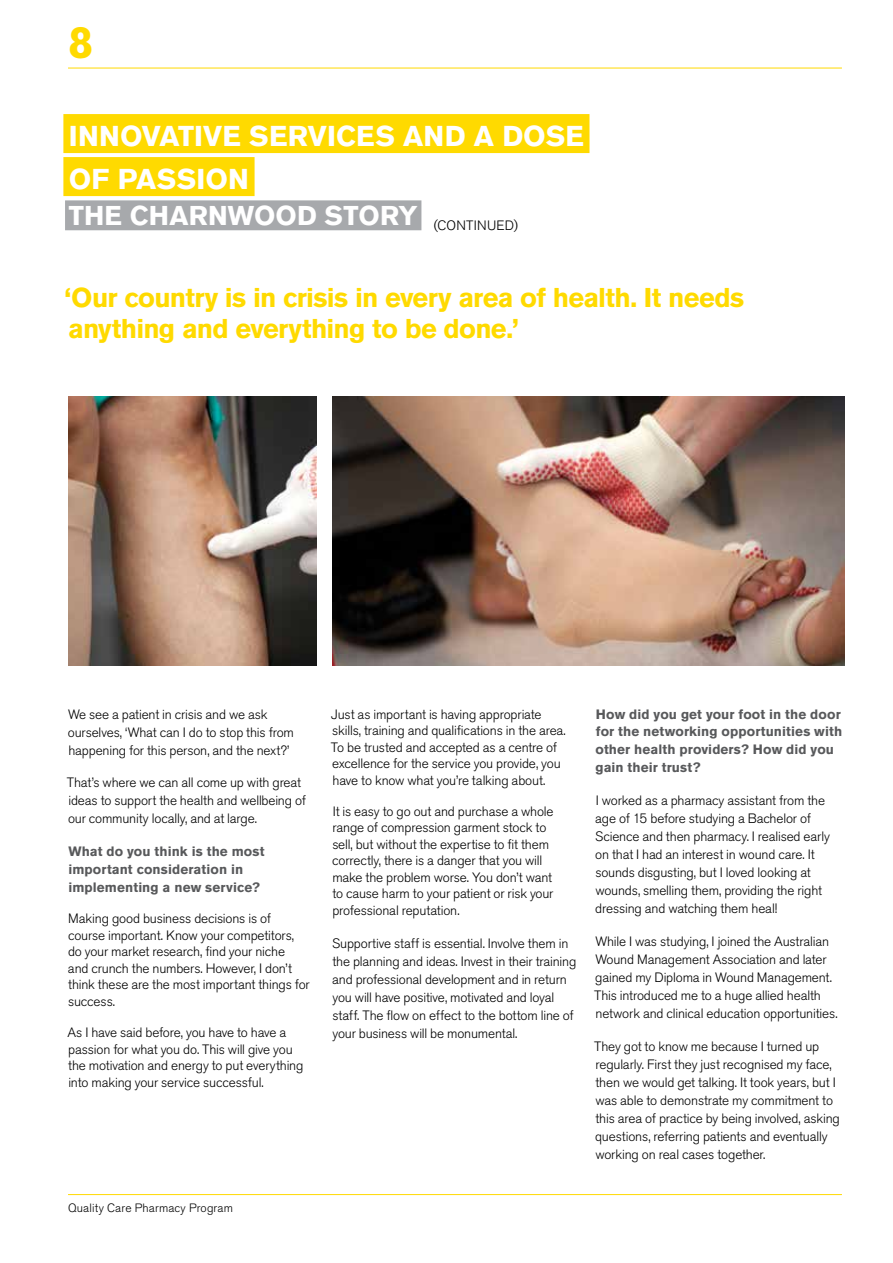
<style>
.page{position:relative;width:893px;height:1263px;background:#fff}
.page>*{position:absolute;margin:0;border:0;box-sizing:border-box;transform-origin:0 0}
.t1{font:700 45px "Akzidenz Grotesk BE";color:#ffda00}
.t2{font:700 28.5px/43px "Akzidenz Grotesk BE";letter-spacing:.005em;color:#fff}
.t3{font:700 27px/31.5px "Akzidenz Grotesk BE";letter-spacing:-.025em;color:#ffda00}
.t4{font:700 27px "Akzidenz Grotesk BE";letter-spacing:.005em;color:#fff}
.t5{font:300 13.5px/18px "Akzidenz Grotesk BE";letter-spacing:-.01em;color:#000}
.t6{font:700 13.5px/17.9px "Akzidenz Grotesk BE";letter-spacing:.01em;color:#58595b}
.t7{font:300 12px "Akzidenz Grotesk BE";letter-spacing:.02em;color:#000}
</style>
<div class="page">
<hr style="left:68px;top:1194px;width:774px;height:1px;background:#ffda00">
<hr style="left:68px;top:68px;width:774px;height:1px;background:#ffda00">
<div style="left:63px;top:114px;width:526px;height:39px;background:#ffda00"></div>
<div style="left:63px;top:157px;width:192px;height:39px;background:#ffda00"></div>
<div style="left:65px;top:200px;width:356px;height:30px;background:#a7a9ac"></div>
<img style="left:333px;top:396px;width:511px;height:269px">
<img style="left:68px;top:396px;width:249px;height:270px">
<h1 class="t1" style="left:68px;top:16px;width:27px">8</h1>
<h2 class="t2" style="left:69px;top:114px;width:517px">INNOVATIVE SERVICES AND A DOSE<br>OF PASSION</h2>
<h3 class="t4" style="left:69px;top:200px;width:350px">THE CHARNWOOD STORY</h3>
<p class="t5" style="left:434px;top:216px;width:14px">(continued</p>
<p class="t5" style="left:514px;top:216px;width:6px">)</p>
<h3 class="t3" style="left:65px;top:282px;width:681px">‘Our country is in crisis in every area of health. It needs anything and everything to be done.’</h3>
<p class="t5" style="left:68px;top:705px;width:228px">We see a patient in crisis and we ask ourselves, ‘What can I do to stop this from happening for this person, and the next?’</p>
<p class="t5" style="left:67px;top:774px;width:241px">That’s where we can all come up with great ideas to support the health and wellbeing of our community locally, and at large.</p>
<p class="t6" style="left:68px;top:842px;width:198px">What do you think is the most important consideration in implementing a new service?</p>
<p class="t5" style="left:68px;top:911px;width:243px;line-height:16.5px">Making good business decisions is of course important. Know your competitors, do your market research, find your niche<br>and crunch the numbers. However, I don’t think these are the most important things for success.</p>
<p class="t5" style="left:68px;top:1025px;width:237px;line-height:16.5px">As I have said before, you have to have a passion for what you do. This will give you the motivation and energy to put everything into making your service successful.</p>
<p class="t7" style="left:68px;top:1201px;width:167px">Quality Care Pharmacy Program</p>
<p class="t5" style="left:331px;top:706px;width:236px;line-height:16.5px">Just as important is having appropriate skills, training and qualifications in the area.<br>To be trusted and accepted as a centre of excellence for the service you provide, you have to know what you’re talking about.</p>
<p class="t5" style="left:332px;top:803px;width:223px;line-height:16.5px">It is easy to go out and purchase a whole range of compression garment stock to sell, but without the expertise to fit them correctly, there is a danger that you will make the problem worse. You don’t want to cause harm to your patient or risk your professional reputation.</p>
<p class="t5" style="left:332px;top:934px;width:246px">Supportive staff is essential. Involve them in the planning and ideas. Invest in their training and professional development and in return you will have positive, motivated and loyal staff. The flow on effect to the bottom line of your business will be monumental.</p>
<p class="t6" style="left:595px;top:705px;width:248px">How did you get your foot in the door for the networking opportunities with other health providers? How did you gain their trust?</p>
<p class="t5" style="left:595px;top:792px;width:236px">I worked as a pharmacy assistant from the age of 15 before studying a Bachelor of Science and then pharmacy. I realised early on that I had an interest in wound care. It sounds disgusting, but I loved looking at wounds, smelling them, providing the right dressing and watching them heal!</p>
<p class="t5" style="left:594px;top:932px;width:245px">While I was studying, I joined the Australian Wound Management Association and later gained my Diploma in Wound Management.<br>This introduced me to a huge allied health network and clinical education opportunities.</p>
<p class="t5" style="left:594px;top:1037px;width:247px">They got to know me because I turned up regularly. First they just recognised my face, then we would get talking. It took years, but I was able to demonstrate my commitment to this area of practice by being involved, asking questions, referring patients and eventually working on real cases together.</p>
</div>
